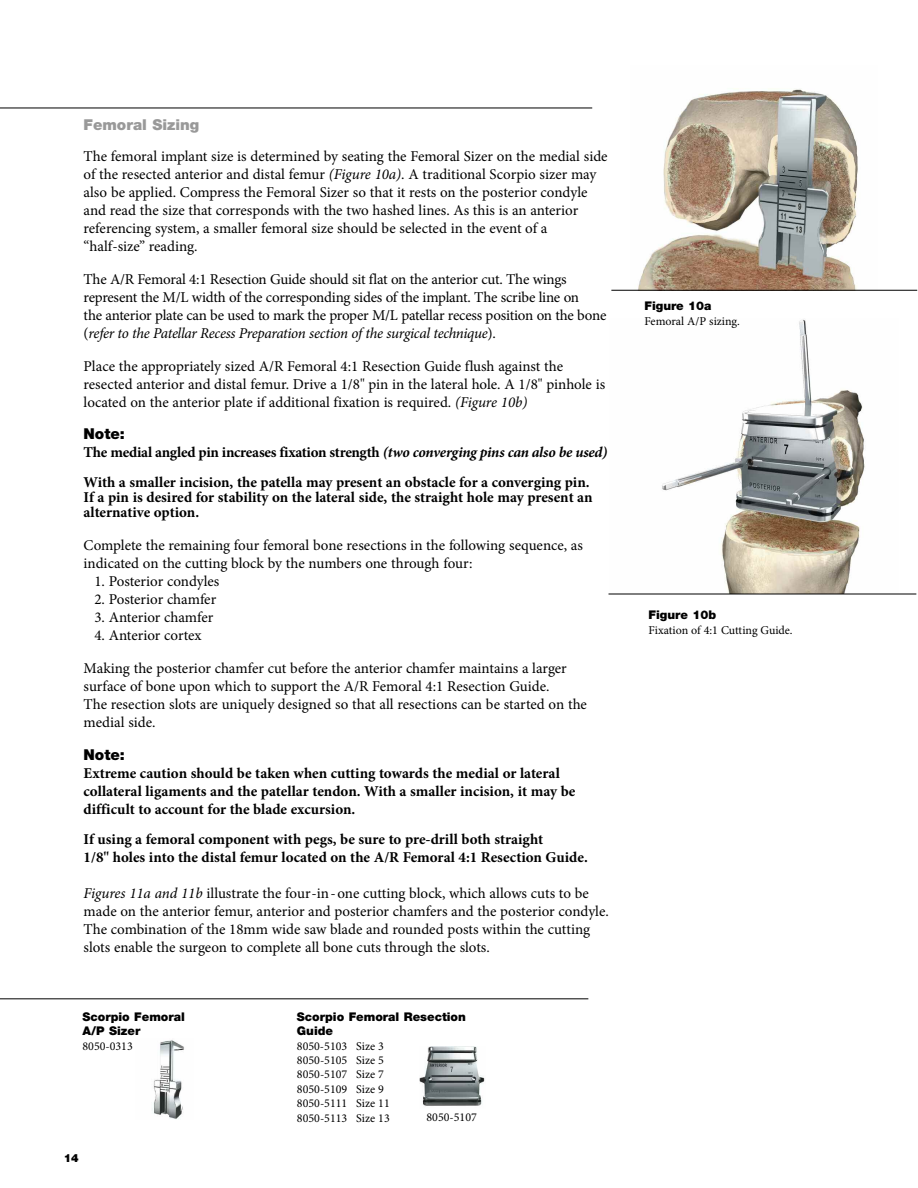
<style>
.page{position:relative;width:918px;height:1188px;background:#fff}
.page>*{position:absolute;margin:0;border:0;box-sizing:border-box;transform-origin:0 0}
.t1{font:15px/18px "Minion Pro";letter-spacing:-.005em;color:#000}
.t2{font:700 15px/18px "Minion Pro";letter-spacing:-.005em;color:#000}
.t3{font:900 15px "Helvetica Neue LT Pro";color:#999}
.t4{font:900 15px "Helvetica Neue LT Pro";color:#000}
.t5{font:12px/14.4px "Minion Pro";color:#000}
.t6{font:900 12px/14.4px "Helvetica Neue LT Pro";color:#000}
.t7{font:900 11.25px "Helvetica Neue LT Pro";color:#000}
.s1{font-style:italic}
</style>
<div class="page">
<img style="left:153px;top:1040px;width:31px;height:79px">
<hr style="left:0;top:999px;width:588px;height:1px;background:#000">
<hr style="left:0;top:108px;width:592px;height:1px;background:#000">
<img style="left:609px;top:319px;width:290px;height:275px">
<img style="left:630px;top:88px;width:248px;height:202px">
<img style="left:420px;top:1046px;width:65px;height:60px">
<hr style="left:609px;top:594px;width:307px;height:1px;background:#000">
<hr style="left:611px;top:290px;width:306px;height:1px;background:#000">
<p class="t3" style="left:84px;top:119px;width:117px">Femoral Sizing</p>
<p class="t1" style="left:84px;top:149px;width:526px">The femoral implant size is determined by seating the Femoral Sizer on the medial side of the resected anterior and distal femur <span class="s1">(Figure 10a)</span>. A traditional Scorpio sizer may also be applied. Compress the Femoral Sizer so that it rests on the posterior condyle and read the size that corresponds with the two hashed lines. As this is an anterior referencing system, a smaller femoral size should be selected in the event of a “half-size” reading.</p>
<p class="t1" style="left:84px;top:272px;width:524px">The A/R Femoral 4:1 Resection Guide should sit flat on the anterior cut. The wings represent the M/L width of the corresponding sides of the implant. The scribe line on<br>the anterior plate can be used to mark the proper M/L patellar recess position on the bone (<span class="s1">refer to the Patellar Recess Preparation section of the surgical technique</span>).</p>
<p class="t1" style="left:84px;top:359px;width:523px">Place the appropriately sized A/R Femoral 4:1 Resection Guide flush against the resected anterior and distal femur. Drive a 1/8" pin in the lateral hole. A 1/8" pinhole is located on the anterior plate if additional fixation is required. <span class="s1">(Figure 10b)</span></p>
<p class="t4" style="left:84px;top:428px;width:43px">Note:</p>
<p class="t2" style="left:84px;top:439px;width:525px;line-height:30px">The medial angled pin increases fixation strength <span class="s1">(two converging pins can also be used)<br></span>With a smaller incision, the patella may present an obstacle for a converging pin.</p>
<p class="t2" style="left:84px;top:491px;width:511px;line-height:15px">If a pin is desired for stability on the lateral side, the straight hole may present an alternative option.</p>
<p class="t1" style="left:84px;top:538px;width:501px">Complete the remaining four femoral bone resections in the following sequence, as indicated on the cutting block by the numbers one through four:</p>
<p class="t1" style="left:94px;top:574px;width:127px">1. Posterior condyles</p>
<p class="t1" style="left:94px;top:592px;width:123px">2. Posterior chamfer</p>
<p class="t1" style="left:94px;top:610px;width:121px">3. Anterior chamfer</p>
<p class="t1" style="left:94px;top:628px;width:109px">4. Anterior cortex</p>
<p class="t1" style="left:84px;top:661px;width:505px">Making the posterior chamfer cut before the anterior chamfer maintains a larger surface of bone upon which to support the A/R Femoral 4:1 Resection Guide.<br>The resection slots are uniquely designed so that all resections can be started on the medial side.</p>
<p class="t4" style="left:84px;top:749px;width:43px">Note:</p>
<p class="t2" style="left:84px;top:766px;width:493px">Extreme caution should be taken when cutting towards the medial or lateral collateral ligaments and the patellar tendon. With a smaller incision, it may be difficult to account for the blade excursion.</p>
<p class="t2" style="left:84px;top:832px;width:506px">If using a femoral component with pegs, be sure to pre-drill both straight<br>1/8" holes into the distal femur located on the A/R Femoral 4:1 Resection Guide.</p>
<p class="t1" style="left:84px;top:886px;width:527px"><span class="s1">Figures 11a and 11b</span> illustrate the four-in-one cutting block, which allows cuts to be made on the anterior femur, anterior and posterior chamfers and the posterior condyle.<br>The combination of the 18mm wide saw blade and rounded posts within the cutting slots enable the surgeon to complete all bone cuts through the slots.</p>
<p class="t6" style="left:82px;top:1010px;width:104px">Scorpio Femoral<br>A/P Sizer</p>
<p class="t5" style="left:82px;top:1040px;width:52px">8050-0313</p>
<p class="t7" style="left:64px;top:1154px;width:17px">14</p>
<p class="t6" style="left:297px;top:1010px;width:171px">Scorpio Femoral Resection<br>Guide</p>
<p class="t5" style="left:297px;top:1040px;width:94px">8050-5103 Size 3<br>8050-5105 Size 5<br>8050-5107 Size 7<br>8050-5109 Size 9<br>8050-5111 Size 11<br>8050-5113 Size 13</p>
<p class="t5" style="left:427px;top:1111px;width:52px">8050-5107</p>
<p class="t6" style="left:645px;top:300px;width:69px">Figure 10a</p>
<p class="t5" style="left:645px;top:315px;width:97px">Femoral A/P sizing.</p>
<p class="t6" style="left:649px;top:609px;width:69px">Figure 10b</p>
<p class="t5" style="left:649px;top:624px;width:146px">Fixation of 4:1 Cutting Guide.</p>
</div>
